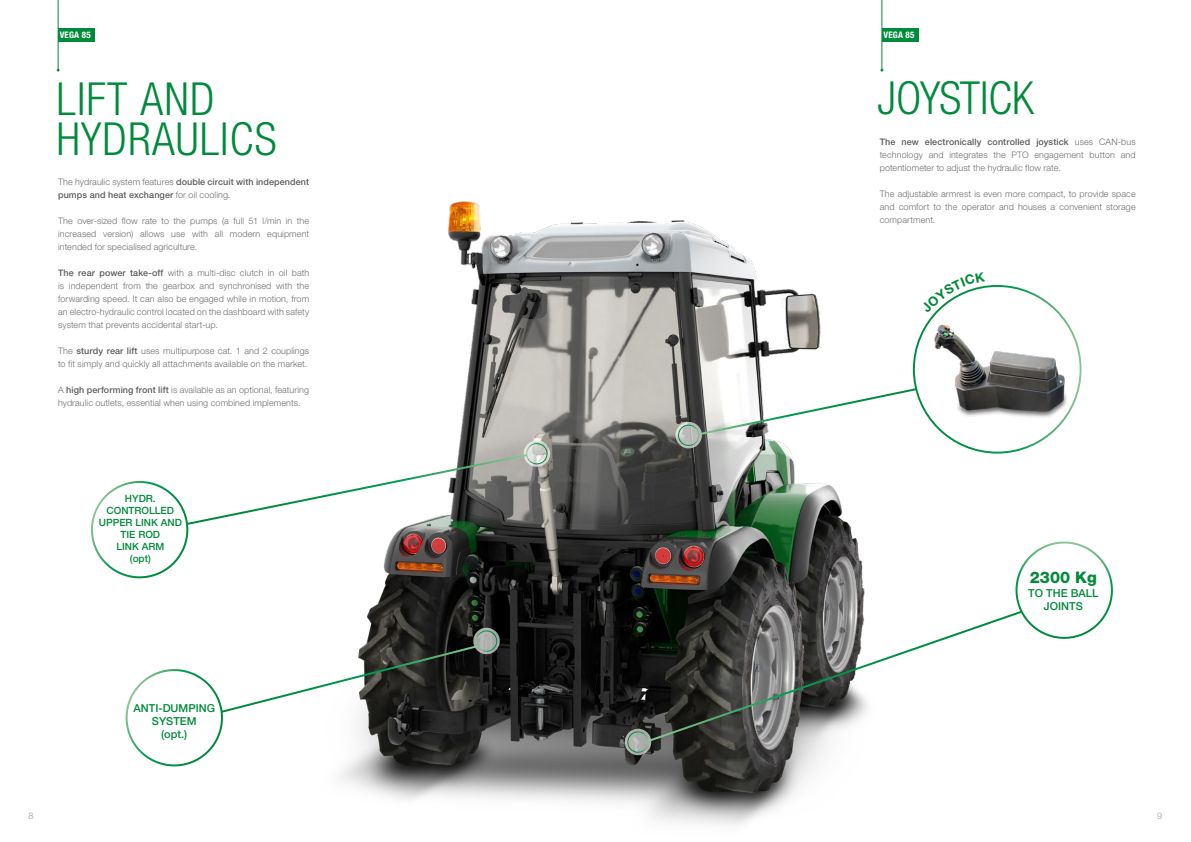
<style>
.page{position:relative;width:1191px;height:842px;background:#fff}
.page>*{position:absolute;margin:0;border:0;box-sizing:border-box;transform-origin:0 0}
.t1{font:300 condensed 45.6px/40px "Helvetica Neue LTW1 G";letter-spacing:.025em;color:#008a3b}
.t2{font:300 condensed 45.6px "Helvetica Neue LTW1 G";color:#008a3b}
.t3{font:800 16px "Helvetica Neue LT Std";color:#008a3b}
.t4{font:500 11px/13.2px "Helvetica Neue LT Std";color:#008a3b;text-align:center}
.t5{font:500 10px/12px "Helvetica Neue LT Std";color:#008a3b;text-align:center}
.t6{font:300 9px/13px "Helvetica Neue LT Std";letter-spacing:.01em;color:#706f6f;text-align:justify}
.t7{font:500 9px/13px "Helvetica Neue LT Std";letter-spacing:.01em;color:#5b5b5f}
.t8{font:700 condensed 9px "Helvetica Neue LTW1 G";letter-spacing:.02em;color:#fff}
.t9{font:300 9px "Helvetica Neue LT Std";color:#9d9d9c}
.s1{font-weight:300;color:#706f6f}
.s2{font-weight:500;color:#5b5b5f}
</style>
<div class="page">
<img style="left:341px;top:201px;width:623px;height:624px">
<hr style="left:58px;top:0;width:1px;height:71px;background:#008a3b">
<hr style="left:881px;top:0;width:1px;height:71px;background:#008a3b">
<div style="left:58px;top:28px;width:36px;height:14px;background:#008a3b"></div>
<div style="left:882px;top:28px;width:36px;height:14px;background:#008a3b"></div>
<svg style="left:624px;top:728px;width:28px;height:28px"></svg>
<svg style="left:674px;top:387px;width:244px;height:62px"></svg>
<svg style="left:645px;top:609px;width:368px;height:134px"></svg>
<img style="left:918px;top:311px;width:162px;height:120px">
<svg style="left:1013px;top:541px;width:100px;height:98px"></svg>
<svg style="left:125px;top:626px;width:376px;height:149px"></svg>
<svg style="left:91px;top:439px;width:460px;height:148px"></svg>
<svg style="left:921px;top:272px;width:64px;height:41px"></svg>
<p class="t8" style="left:60px;top:29px;width:32px">VEGA 85</p>
<p class="t8" style="left:883px;top:29px;width:32px">VEGA 85</p>
<h1 class="t1" style="left:56px;top:79px;width:222px">LIFT AND<br>HYDRAULICS</h1>
<p class="t7" style="left:58px;top:175px;width:253px"><span class="s1">The hydraulic system features</span> double circuit with independent pumps and heat exchanger <span class="s1">for oil cooling.</span></p>
<p class="t6" style="left:58px;top:214px;width:253px">The over-sized flow rate to the pumps (a full 51 l/min in the increased version) allows use with all modern equipment intended for specialised agriculture.</p>
<p class="t6" style="left:58px;top:266px;width:253px"><span class="s2">The rear power take-off</span> with a multi-disc clutch in oil bath is independent from the gearbox and synchronised with the forwarding speed. It can also be engaged while in motion, from an electro-hydraulic control located on the dashboard with safety system that prevents accidental start-up.</p>
<p class="t6" style="left:58px;top:344px;width:253px">The <span class="s2">sturdy rear lift</span> uses multipurpose cat. 1 and 2 couplings to fit simply and quickly all attachments available on the market.</p>
<p class="t6" style="left:58px;top:383px;width:252px">A <span class="s2">high performing front lift</span> is available as an optional, featuring hydraulic outlets, essential when using combined implements.</p>
<p class="t5" style="left:99px;top:493px;width:85px">HYDR.<br>CONTROLLED<br>UPPER LINK AND<br>TIE ROD<br>LINK ARM<br>(opt)</p>
<p class="t4" style="left:133px;top:701px;width:83px">ANTI-DUMPING<br>SYSTEM<br>(opt.)</p>
<h1 class="t2" style="left:877px;top:71px;width:158px">JOYSTICK</h1>
<p class="t6" style="left:879px;top:135px;width:257px"><span class="s2">The new electronically controlled joystick</span> uses CAN-bus technology and integrates the PTO engagement button and potentiometer to adjust the hydraulic flow rate.</p>
<p class="t6" style="left:879px;top:187px;width:257px">The adjustable armrest is even more compact, to provide space and comfort to the operator and houses a convenient storage compartment.</p>
<h2 class="t3" style="left:1029px;top:568px;width:68px">2300 Kg</h2>
<p class="t4" style="left:1028px;top:586px;width:72px">TO THE BALL<br>JOINTS</p>
<p class="t9" style="left:28px;top:810px;width:7px">8</p>
<p class="t9" style="left:1157px;top:810px;width:7px">9</p>
</div>
